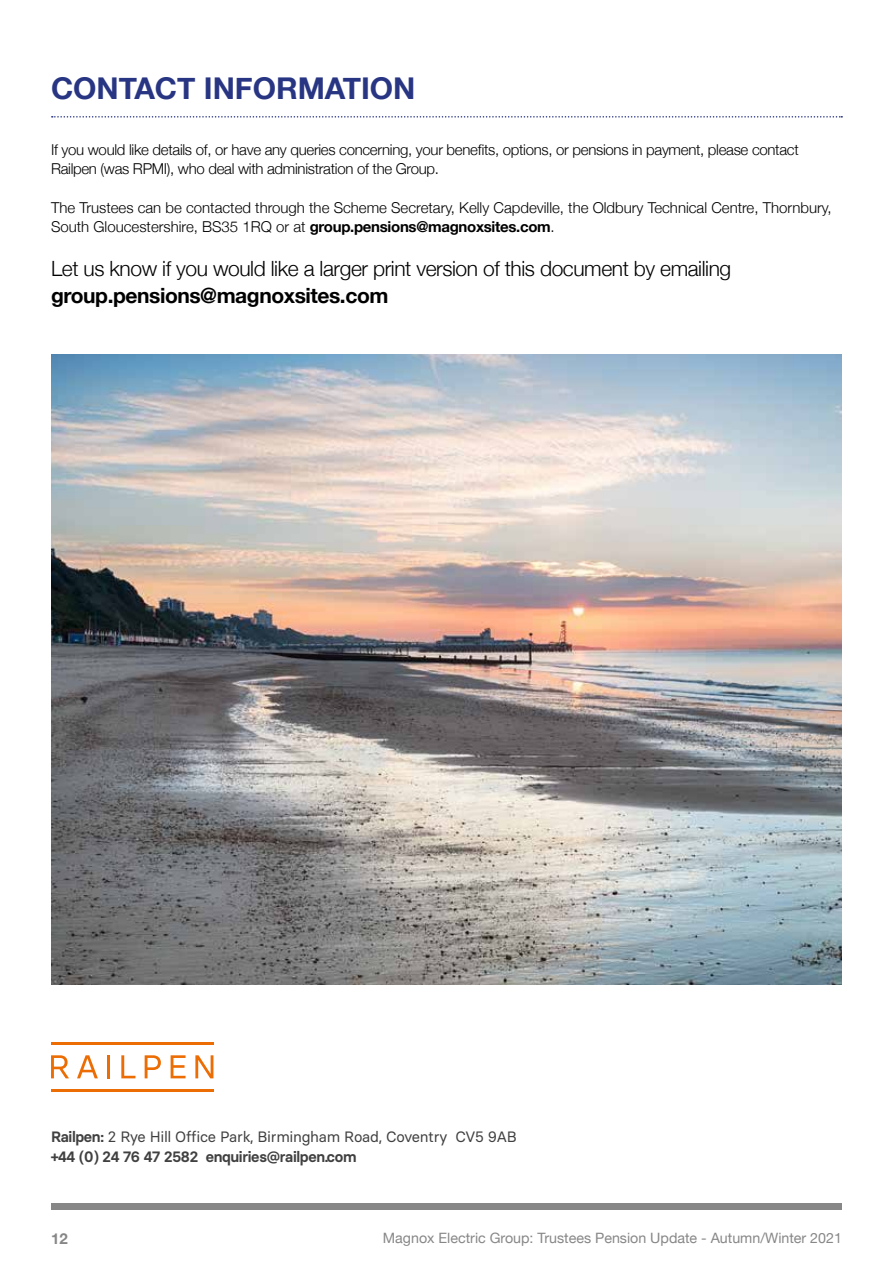
<style>
.page{position:relative;width:893px;height:1263px;background:#fff}
.page>*{position:absolute;margin:0;border:0;box-sizing:border-box;transform-origin:0 0}
.t1{font:700 30px "Helvetica Neue";color:#283583}
.t2{font:300 21px "Helvetica Neue";letter-spacing:-.02em;color:#000}
.t3{font:700 21px "Helvetica Neue";letter-spacing:-.02em;color:#000}
.t4{font:300 15px/19.5px "Helvetica Neue";color:#000}
.t5{font:300 15px/19.5px "Helvetica Neue";letter-spacing:-.02em;color:#000}
.t6{font:15px/19.5px "Basier Square";letter-spacing:-.02em;color:#404040}
.t7{font:700 15px "Helvetica Neue";color:#878787}
.t8{font:14.25px "Helvetica Neue";color:#878787}
.s1{font-weight:700}
.s2{font-weight:600}
</style>
<div class="page">
<div style="left:51px;top:1203px;width:791px;height:7px;background:#878787"></div>
<svg style="left:52px;top:116px;width:790px;height:2px"></svg>
<img style="left:51px;top:354px;width:791px;height:630px">
<svg style="left:51px;top:1055px;width:18px;height:23px"></svg>
<svg style="left:77px;top:1055px;width:21px;height:23px"></svg>
<hr style="left:107px;top:1055px;width:3px;height:23px;background:#ed6d05">
<svg style="left:121px;top:1055px;width:14px;height:23px"></svg>
<svg style="left:145px;top:1055px;width:16px;height:23px"></svg>
<hr style="left:51px;top:1089px;width:162px;height:2px;background:#ed6d05">
<hr style="left:51px;top:1042px;width:162px;height:3px;background:#ed6d05">
<svg style="left:171px;top:1055px;width:15px;height:23px"></svg>
<svg style="left:195px;top:1055px;width:18px;height:23px"></svg>
<h1 class="t1" style="left:51px;top:65px;width:366px">CONTACT INFORMATION</h1>
<p class="t5" style="left:51px;top:139px;width:749px">If you would like details of, or have any queries concerning, your benefits, options, or pensions in payment, please contact<br>Railpen (was RPMI), who deal with administration of the Group.</p>
<p class="t4" style="left:51px;top:197px;width:782px">The Trustees can be contacted through the Scheme Secretary, Kelly Capdeville, the Oldbury Technical Centre, Thornbury,<br>South Gloucestershire, BS35 1RQ or at <span class="s1">group.pensions@magnoxsites.com</span>.</p>
<h2 class="t2" style="left:51px;top:252px;width:682px">Let us know if you would like a larger print version of this document by emailing</h2>
<h2 class="t3" style="left:51px;top:279px;width:339px">group.pensions@magnoxsites.com</h2>
<p class="t6" style="left:51px;top:1127px;width:467px"><span class="s2">Railpen:</span> 2 Rye Hill Office Park, Birmingham Road, Coventry CV5 9AB <span class="s2">+44 (0) 24 76 47 2582 enquiries@railpen.com</span></p>
<p class="t7" style="left:51px;top:1226px;width:18px">12</p>
<p class="t8" style="left:383px;top:1228px;width:461px">Magnox Electric Group: Trustees Pension Update - Autumn/Winter 2021</p>
</div>
